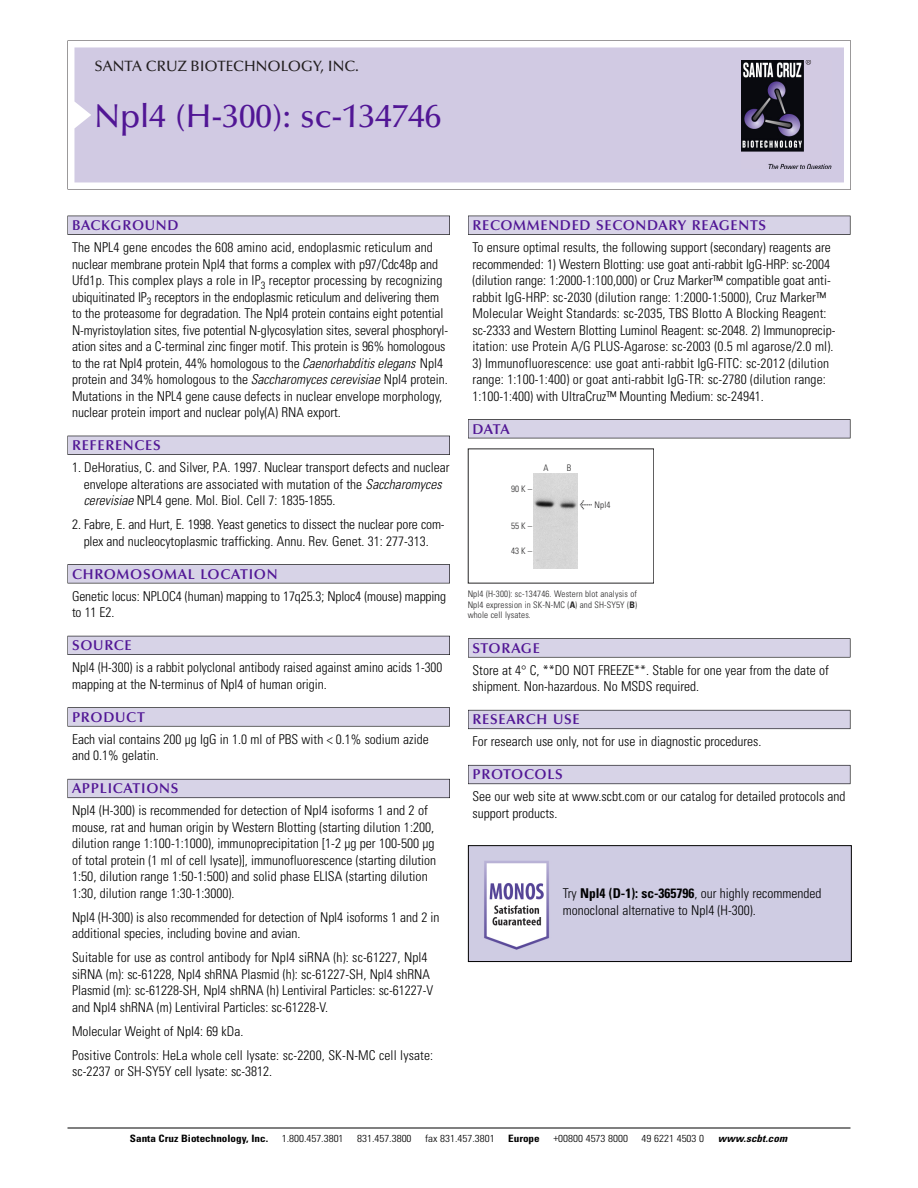
<style>
.page{position:relative;width:918px;height:1188px;background:#fff}
.page>*{position:absolute;margin:0;border:0;box-sizing:border-box;transform-origin:0 0}
.t1{font:500 33px "Optima";color:#511695}
.t2{font:500 15px "Optima";color:#231f20}
.t3{font:600 14.25px "Optima";letter-spacing:.05em;color:#511695}
.t4{font:300 condensed 13.5px/16.5px "Univers";color:#000}
.t5{font:300 condensed 10.2px "Univers";color:#000;scale:1.1 1}
.t6{font:700 condensed 10.2px "Univers";color:#000;scale:1.1 1}
.t7{font:italic 700 condensed 10.2px "Univers";letter-spacing:.005em;color:#000;scale:1.1 1}
.t8{font:9px/10.5px "Univers Condensed Light+HMGLYH";letter-spacing:.015em;color:#272627;text-align:justify}
.s1{font-style:italic}
.s2{font-family:"Meta Plus Book Roman+OEIBRC";font-size:10.5px}
.s3{font-family:"Univers Condensed Bold+MERPER"}
.s4{font-weight:700}
</style>
<div class="page">
<svg style="left:68px;top:40px;width:783px;height:149px"></svg>
<div style="left:74px;top:47px;width:770px;height:135px;background:#d1cae3"></div>
<img style="left:741px;top:60px;width:90px;height:108px">
<div style="left:68px;top:216px;width:382px;height:19px;background:#525155"></div>
<div style="left:68px;top:216px;width:381px;height:18px;background:#d7d3e7"></div>
<div style="left:68px;top:436px;width:382px;height:19px;background:#515055"></div>
<div style="left:68px;top:436px;width:381px;height:18px;background:#d7d3e7"></div>
<div style="left:68px;top:564px;width:382px;height:19px;background:#545357"></div>
<div style="left:68px;top:565px;width:381px;height:18px;background:#d7d3e7"></div>
<div style="left:68px;top:636px;width:382px;height:19px;background:#54535a"></div>
<div style="left:68px;top:636px;width:381px;height:18px;background:#d7d3e7"></div>
<svg style="left:68px;top:707px;width:382px;height:20px"></svg>
<div style="left:68px;top:708px;width:381px;height:18px;background:#d7d3e7"></div>
<div style="left:68px;top:779px;width:382px;height:19px;background:#66646e"></div>
<div style="left:68px;top:779px;width:381px;height:18px;background:#d7d3e7"></div>
<div style="left:468px;top:216px;width:382px;height:19px;background:#525155"></div>
<div style="left:468px;top:216px;width:382px;height:18px;background:#d7d3e7"></div>
<div style="left:468px;top:419px;width:382px;height:19px;background:#525155"></div>
<div style="left:468px;top:420px;width:382px;height:18px;background:#d7d3e7"></div>
<svg style="left:468px;top:638px;width:382px;height:20px"></svg>
<div style="left:468px;top:639px;width:382px;height:18px;background:#d7d3e7"></div>
<div style="left:468px;top:710px;width:382px;height:19px;background:#66646e"></div>
<div style="left:468px;top:710px;width:382px;height:18px;background:#d7d3e7"></div>
<div style="left:468px;top:765px;width:382px;height:19px;background:#66646d"></div>
<div style="left:468px;top:766px;width:382px;height:18px;background:#d7d3e7"></div>
<hr style="left:68px;top:1128px;width:782px;height:1px;background:#000">
<div style="left:468px;top:448px;width:186px;height:136px;border:1px solid #272627"></div>
<img style="left:533px;top:474px;width:45px;height:95px">
<img style="left:470px;top:847px;width:380px;height:113px">
<div style="left:468px;top:845px;width:384px;height:117px;border:1px solid #000"></div>
<p class="t2" style="left:94px;top:61px;width:266px">SANTA CRUZ BIOTECHNOLOGY, INC.</p>
<h1 class="t1" style="left:94px;top:103px;width:348px">Npl4 (H-300): sc-134746</h1>
<p class="t3" style="left:72px;top:219px;width:108px">BACKGROUND</p>
<p class="t4" style="left:72px;top:240px;width:378px">The NPL4 gene encodes the 608 amino acid, endoplasmic reticulum and nuclear membrane protein Npl4 that forms a complex with p97/Cdc48p and Ufd1p. This complex plays a role in IP<sub>3</sub> receptor processing by recognizing ubiquitinated IP<sub>3</sub> receptors in the endoplasmic reticulum and delivering them to the proteasome for degradation. The Npl4 protein contains eight potential N-myristoylation sites, five potential N-glycosylation sites, several phosphoryl&shy;ation sites and a C-terminal zinc finger motif. This protein is 96% homologous to the rat Npl4 protein, 44% homologous to the <span class="s1">Caenorhabditis elegans</span> Npl4 protein and 34% homologous to the <span class="s1">Saccharomyces cerevisiae</span> Npl4 protein.<br>Mutations in the NPL4 gene cause defects in nuclear envelope morphology, nuclear protein import and nuclear poly(A) RNA export.</p>
<p class="t3" style="left:72px;top:440px;width:90px">REFERENCES</p>
<p class="t4" style="left:84px;top:460px;width:367px;text-indent:-12px">1. DeHoratius, C. and Silver, P.A. 1997. Nuclear transport defects and nuclear envelope alterations are associated with mutation of the <span class="s1">Saccharomyces cerevisiae</span> NPL4 gene. Mol. Biol. Cell 7: 1835-1855.</p>
<p class="t4" style="left:72px;top:517px;width:374px;text-align:center">2. Fabre, E. and Hurt, E. 1998. Yeast genetics to dissect the nuclear pore com&shy;plex and nucleocytoplasmic trafficking. Annu. Rev. Genet. 31: 277-313.</p>
<p class="t3" style="left:72px;top:568px;width:207px">CHROMOSOMAL LOCATION</p>
<p class="t4" style="left:72px;top:589px;width:376px">Genetic locus: NPLOC4 (human) mapping to 17q25.3; Nploc4 (mouse) mapping to 11 E2.</p>
<p class="t3" style="left:72px;top:640px;width:61px">SOURCE</p>
<p class="t4" style="left:72px;top:660px;width:372px">Npl4 (H-300) is a rabbit polyclonal antibody raised against amino acids 1-300 mapping at the N-terminus of Npl4 of human origin.</p>
<p class="t3" style="left:72px;top:711px;width:74px">PRODUCT</p>
<p class="t4" style="left:72px;top:732px;width:358px">Each vial contains 200 µg IgG in 1.0 ml of PBS with &lt; 0.1% sodium azide and 0.1% gelatin.</p>
<p class="t3" style="left:72px;top:783px;width:108px">APPLICATIONS</p>
<p class="t4" style="left:72px;top:803px;width:366px">Npl4 (H-300) is recommended for detection of Npl4 isoforms 1 and 2 of mouse, rat and human origin by Western Blotting (starting dilution 1:200, dilution range 1:100-1:1000), immunoprecipitation [1-2 µg per 100-500 µg of total protein (1 ml of cell lysate)], immunofluorescence (starting dilution 1:50, dilution range 1:50-1:500) and solid phase ELISA (starting dilution 1:30, dilution range 1:30-1:3000).</p>
<p class="t4" style="left:72px;top:910px;width:369px">Npl4 (H-300) is also recommended for detection of Npl4 isoforms 1 and 2 in additional species, including bovine and avian.</p>
<p class="t4" style="left:72px;top:950px;width:363px">Suitable for use as control antibody for Npl4 siRNA (h): sc-61227, Npl4 siRNA (m): sc-61228, Npl4 shRNA Plasmid (h): sc-61227-SH, Npl4 shRNA Plasmid (m): sc-61228-SH, Npl4 shRNA (h) Lentiviral Particles: sc-61227-V and Npl4 shRNA (m) Lentiviral Particles: sc-61228-V.</p>
<p class="t4" style="left:72px;top:1020px;width:363px;line-height:24px">Molecular Weight of NpI4: 69 kDa.<br>Positive Controls: HeLa whole cell lysate: sc-2200, SK-N-MC cell lysate:</p>
<p class="t4" style="left:72px;top:1064px;width:202px">sc-2237 or SH-SY5Y cell lysate: sc-3812.</p>
<p class="t3" style="left:473px;top:219px;width:295px">RECOMMENDED SECONDARY REAGENTS</p>
<p class="t4" style="left:473px;top:240px;width:364px">To ensure optimal results, the following support (secondary) reagents are recommended: 1) Western Blotting: use goat anti-rabbit IgG-HRP: sc-2004 (dilution range: 1:2000-1:100,000) or Cruz Marker™ compatible goat anti&shy;rabbit IgG-HRP: sc-2030 (dilution range: 1:2000-1:5000), Cruz Marker™ Molecular Weight Standards: sc-2035, TBS Blotto A Blocking Reagent: sc-2333 and Western Blotting Luminol Reagent: sc-2048. 2) Immunoprecip&shy;itation: use Protein A/G PLUS-Agarose: sc-2003 (0.5 ml agarose/2.0 ml).</p>
<p class="t4" style="left:473px;top:356px;width:358px">3) Immunofluorescence: use goat anti-rabbit IgG-FITC: sc-2012 (dilution range: 1:100-1:400) or goat anti-rabbit IgG-TR: sc-2780 (dilution range:<br>1:100-1:400) with UltraCruz™ Mounting Medium: sc-24941.</p>
<p class="t3" style="left:473px;top:423px;width:39px">DATA</p>
<p class="t8" style="left:511px;top:484px;width:22px">90K–</p>
<p class="t8" style="left:511px;top:521px;width:22px">55K–</p>
<p class="t8" style="left:511px;top:546px;width:22px">43K–</p>
<p class="t8" style="left:543px;top:463px;width:7px">A</p>
<p class="t8" style="left:567px;top:463px;width:6px">B</p>
<p class="t8" style="left:580px;top:501px;width:32px"><span class="s2">&lt;</span> Npl4</p>
<p class="t8" style="left:468px;top:590px;width:171px">Npl4 (H-300): sc-134746. Western blot analysis of Npl4 expression in SK-N-MC (<span class="s3">A</span>) and SH-SY5Y (<span class="s3">B</span>) whole cell lysates.</p>
<p class="t3" style="left:473px;top:642px;width:69px">STORAGE</p>
<p class="t4" style="left:473px;top:663px;width:358px">Store at 4° C, **DO NOT FREEZE**. Stable for one year from the date of shipment. Non-hazardous. No MSDS required.</p>
<p class="t3" style="left:473px;top:714px;width:109px">RESEARCH USE</p>
<p class="t4" style="left:473px;top:734px;width:290px">For research use only, not for use in diagnostic procedures.</p>
<p class="t3" style="left:473px;top:769px;width:92px">PROTOCOLS</p>
<p class="t4" style="left:473px;top:790px;width:375px">See our web site at www.scbt.com or our catalog for detailed protocols and support products.</p>
<p class="t4" style="left:563px;top:886px;width:260px">Try <span class="s4">Npl4 (D-1): sc-365796</span>, our highly recommended monoclonal alternative to Npl4 (H-300).</p>
<p class="t6" style="left:130px;top:1135px;width:127px">Santa Cruz Biotechnology, Inc.</p>
<p class="t5" style="left:282px;top:1135px;width:58px">1.800.457.3801</p>
<p class="t5" style="left:357px;top:1135px;width:51px">831.457.3800</p>
<p class="t5" style="left:425px;top:1135px;width:65px">fax 831.457.3801</p>
<p class="t6" style="left:508px;top:1135px;width:30px">Europe</p>
<p class="t5" style="left:553px;top:1135px;width:69px">+00800 4573 8000</p>
<p class="t5" style="left:642px;top:1135px;width:58px">49 6221 4503 0</p>
<p class="t7" style="left:718px;top:1135px;width:64px">www.scbt.com</p>
</div>
